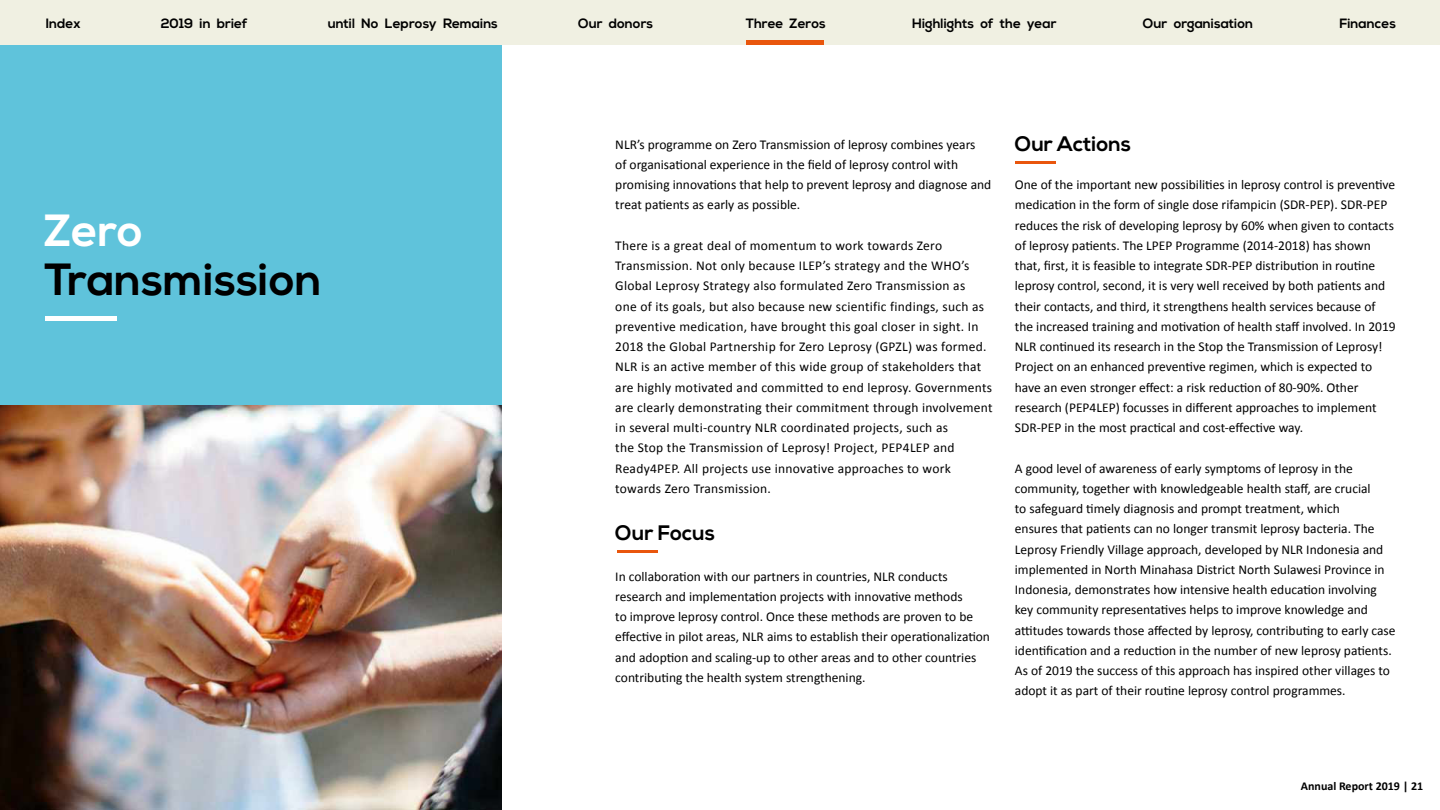
<style>
.page{position:relative;width:1440px;height:810px;background:#fff}
.page>*{position:absolute;margin:0;border:0;box-sizing:border-box;transform-origin:0 0}
.t1{font:700 45px "Nexa";color:#000}
.t2{font:700 45px "Nexa";color:#fff}
.t3{font:700 21px "Nexa";color:#000}
.t4{font:13.5px/20.2px "Calibri";color:#000}
.t5{font:13.5px/20.2px "Calibri";letter-spacing:.02em;color:#000}
.t6{font:700 13.5px "Nexa";color:#000}
.t7{font:700 12px "Calibri";color:#000}
</style>
<div class="page">
<div style="left:0;top:0;width:501px;height:405px;background:#5fc3db"></div>
<img style="left:0;top:405px;width:501px;height:405px">
<hr style="left:45px;top:316px;width:72px;height:4px;background:#fff">
<div style="left:0;top:0;width:1440px;height:45px;background:#f0f0e2"></div>
<hr style="left:617px;top:550px;width:41px;height:3px;background:#e9560d">
<hr style="left:1015px;top:161px;width:41px;height:3px;background:#e9560d">
<div style="left:747px;top:40px;width:77px;height:5px;background:#e9560d"></div>
<p class="t6" style="left:46px;top:17px;width:36px">Index</p>
<p class="t6" style="left:161px;top:17px;width:88px">2019 in brief</p>
<p class="t6" style="left:328px;top:17px;width:172px">until No Leprosy Remains</p>
<p class="t6" style="left:578px;top:17px;width:77px">Our donors</p>
<p class="t6" style="left:746px;top:17px;width:82px">Three Zeros</p>
<p class="t6" style="left:912px;top:17px;width:146px">Highlights of the year</p>
<p class="t6" style="left:1143px;top:17px;width:112px">Our organisation</p>
<p class="t6" style="left:1339px;top:17px;width:58px">Finances</p>
<h1 class="t2" style="left:45px;top:210px;width:100px">Zero</h1>
<h1 class="t1" style="left:45px;top:258px;width:278px">Transmission</h1>
<p class="t4" style="left:615px;top:134px;width:378px">NLR’s programme on Zero Transmission of leprosy combines years<br>of organisational experience in the field of leprosy control with promising innovations that help to prevent leprosy and diagnose and treat patients as early as possible.</p>
<p class="t5" style="left:615px;top:235px;width:379px">There is a great deal of momentum to work towards Zero Transmission. Not only because ILEP’s strategy and the WHO’s Global Leprosy Strategy also formulated Zero Transmission as<br>one of its goals, but also because new scientific findings, such as preventive medication, have brought this goal closer in sight. In 2018 the Global Partnership for Zero Leprosy (GPZL) was formed.<br>NLR is an active member of this wide group of stakeholders that are highly motivated and committed to end leprosy. Governments are clearly demonstrating their commitment through involvement in several multi-country NLR coordinated projects, such as<br>the Stop the Transmission of Leprosy! Project, PEP4LEP and Ready4PEP. All projects use innovative approaches to work towards Zero Transmission.</p>
<h2 class="t3" style="left:615px;top:523px;width:101px">Our Focus</h2>
<p class="t4" style="left:615px;top:566px;width:376px">In collaboration with our partners in countries, NLR conducts research and implementation projects with innovative methods<br>to improve leprosy control. Once these methods are proven to be effective in pilot areas, NLR aims to establish their operationalization and adoption and scaling-up to other areas and to other countries contributing the health system strengthening.</p>
<h2 class="t3" style="left:1015px;top:134px;width:118px">Our Actions</h2>
<p class="t4" style="left:1015px;top:174px;width:382px">One of the important new possibilities in leprosy control is preventive medication in the form of single dose rifampicin (SDR-PEP). SDR-PEP reduces the risk of developing leprosy by 60% when given to contacts of leprosy patients. The LPEP Programme (2014-2018) has shown that, first, it is feasible to integrate SDR-PEP distribution in routine leprosy control, second, it is very well received by both patients and their contacts, and third, it strengthens health services because of the increased training and motivation of health staff involved. In 2019<br>NLR continued its research in the Stop the Transmission of Leprosy!<br>Project on an enhanced preventive regimen, which is expected to have an even stronger effect: a risk reduction of 80-90%. Other research (PEP4LEP) focusses in different approaches to implement SDR-PEP in the most practical and cost-effective way.</p>
<p class="t4" style="left:1015px;top:458px;width:382px">A good level of awareness of early symptoms of leprosy in the community, together with knowledgeable health staff, are crucial<br>to safeguard timely diagnosis and prompt treatment, which<br>ensures that patients can no longer transmit leprosy bacteria. The Leprosy Friendly Village approach, developed by NLR Indonesia and implemented in North Minahasa District North Sulawesi Province in Indonesia, demonstrates how intensive health education involving key community representatives helps to improve knowledge and attitudes towards those affected by leprosy, contributing to early case identification and a reduction in the number of new leprosy patients.<br>As of 2019 the success of this approach has inspired other villages to adopt it as part of their routine leprosy control programmes.</p>
<p class="t7" style="left:1301px;top:781px;width:124px">Annual Report 2019 | 21</p>
</div>
